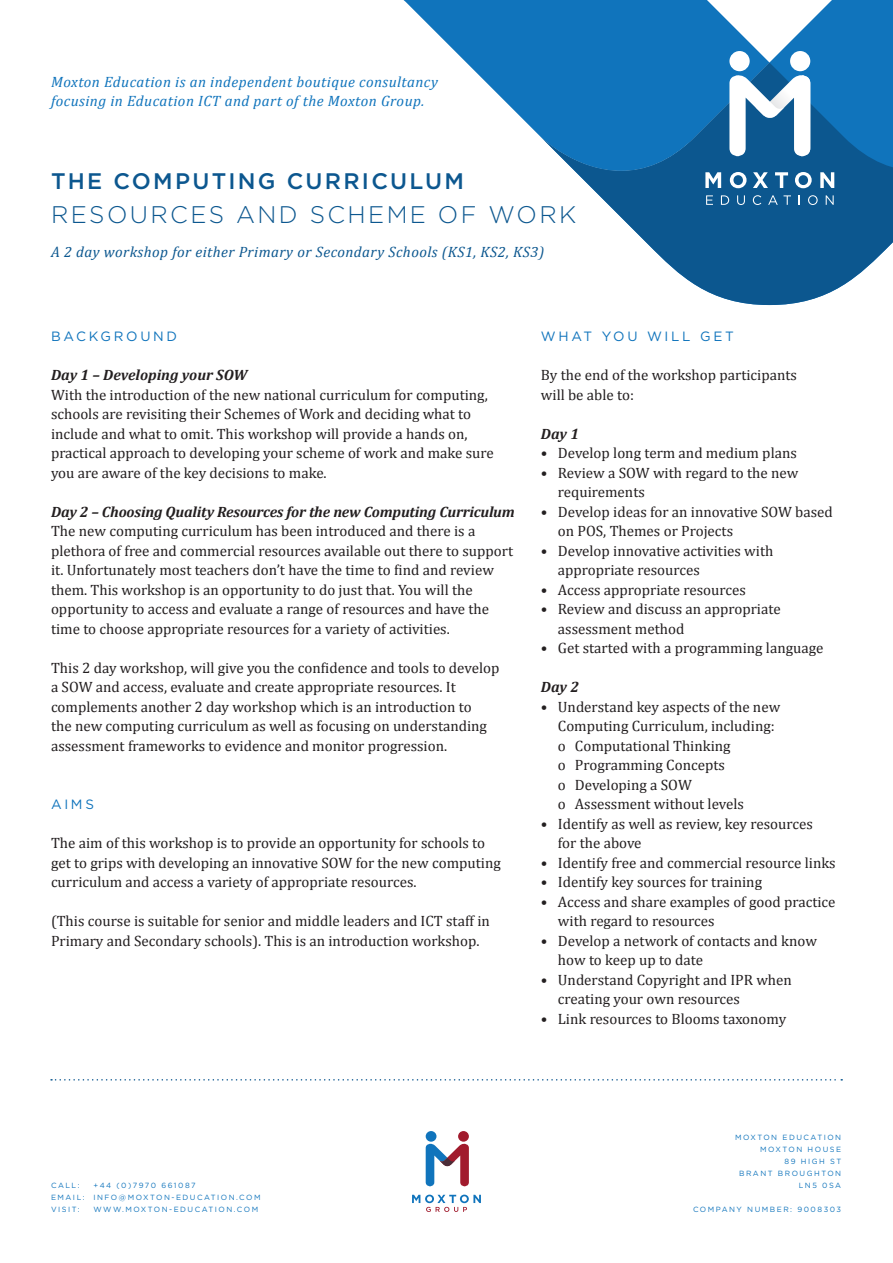
<style>
.page{position:relative;width:893px;height:1263px;background:#fff}
.page>*{position:absolute;margin:0;border:0;box-sizing:border-box;transform-origin:0 0}
.t1{font:300 24px "Gotham";letter-spacing:.1em;color:#0c578f}
.t2{font:500 22.5px "Gotham";letter-spacing:.1em;color:#0c578f}
.t3{font:15px/19.5px "Cambria";color:#231f20}
.t4{font:italic 15px/19.5px "Cambria";letter-spacing:.03em;color:#1074bc}
.t5{font:italic 700 15px "Cambria";letter-spacing:-.01em;color:#231f20}
.t6{font:italic 15px "Cambria";letter-spacing:.03em;color:#0c578f}
.t7{font:13.5px "Gotham";letter-spacing:.2em;color:#1074bc}
.t8{font:7.5px "Gotham";letter-spacing:.2em;color:#1074bc}
</style>
<div class="page">
<svg style="left:769px;top:0;width:124px;height:63px;fill:#1074bc"></svg>
<svg style="left:403px;top:0;width:366px;height:137px;fill:#1074bc"></svg>
<svg style="left:541px;top:63px;width:352px;height:242px"></svg>
<svg style="left:51px;top:1079px;width:791px;height:1px"></svg>
<svg style="left:705px;top:172px;width:16px;height:16px"></svg>
<svg style="left:730px;top:172px;width:16px;height:16px"></svg>
<svg style="left:753px;top:172px;width:15px;height:16px"></svg>
<svg style="left:775px;top:172px;width:13px;height:16px"></svg>
<svg style="left:795px;top:172px;width:17px;height:16px"></svg>
<svg style="left:820px;top:172px;width:14px;height:16px"></svg>
<svg style="left:706px;top:195px;width:7px;height:10px"></svg>
<svg style="left:721px;top:195px;width:8px;height:10px"></svg>
<svg style="left:737px;top:195px;width:8px;height:10px"></svg>
<svg style="left:753px;top:195px;width:8px;height:10px"></svg>
<svg style="left:768px;top:195px;width:23px;height:10px"></svg>
<svg style="left:808px;top:195px;width:10px;height:10px"></svg>
<svg style="left:826px;top:195px;width:8px;height:10px"></svg>
<div style="left:790px;top:51px;width:20px;height:20px;background:#fff;border-radius:50%"></div>
<div style="left:729px;top:51px;width:21px;height:20px;background:#fff;border-radius:50%"></div>
<svg style="left:729px;top:74px;width:81px;height:82px"></svg>
<svg style="left:426px;top:1143px;width:43px;height:43px"></svg>
<div style="left:458px;top:1131px;width:11px;height:11px;background:#a11b2d;border-radius:50%"></div>
<div style="left:426px;top:1131px;width:10px;height:11px;background:#1074bc;border-radius:50%"></div>
<svg style="left:412px;top:1194px;width:69px;height:18px"></svg>
<p class="t4" style="left:51px;top:71px;width:388px">Moxton Education is an independent boutique consultancy focusing in Education ICT and part of the Moxton Group.</p>
<p class="t2" style="left:51px;top:166px;width:414px">THE COMPUTING CURRICULUM</p>
<p class="t1" style="left:51px;top:199px;width:527px">RESOURCES AND SCHEME OF WORK</p>
<p class="t6" style="left:51px;top:241px;width:495px">A 2 day workshop for either Primary or Secondary Schools (KS1, KS2, KS3)</p>
<p class="t7" style="left:51px;top:328px;width:128px">BACKGROUND</p>
<p class="t5" style="left:51px;top:365px;width:198px">Day 1 – Developing your SOW</p>
<p class="t3" style="left:51px;top:385px;width:444px">With the introduction of the new national curriculum for computing, schools are revisiting their Schemes of Work and deciding what to include and what to omit. This workshop will provide a hands on, practical approach to developing your scheme of work and make sure you are aware of the key decisions to make.</p>
<p class="t5" style="left:51px;top:501px;width:465px">Day 2 – Choosing Quality Resources for the new Computing Curriculum</p>
<p class="t3" style="left:51px;top:521px;width:463px">The new computing curriculum has been introduced and there is a plethora of free and commercial resources available out there to support it. Unfortunately most teachers don’t have the time to find and review them. This workshop is an opportunity to do just that. You will the opportunity to access and evaluate a range of resources and have the time to choose appropriate resources for a variety of activities.</p>
<p class="t3" style="left:51px;top:658px;width:450px">This 2 day workshop, will give you the confidence and tools to develop a SOW and access, evaluate and create appropriate resources. It complements another 2 day workshop which is an introduction to<br>the new computing curriculum as well as focusing on understanding assessment frameworks to evidence and monitor progression.</p>
<p class="t7" style="left:51px;top:796px;width:44px">AIMS</p>
<p class="t3" style="left:51px;top:833px;width:451px">The aim of this workshop is to provide an opportunity for schools to get to grips with developing an innovative SOW for the new computing curriculum and access a variety of appropriate resources.</p>
<p class="t3" style="left:51px;top:911px;width:440px">(This course is suitable for senior and middle leaders and ICT staff in</p>
<p class="t3" style="left:51px;top:931px;width:430px">Primary and Secondary schools). This is an introduction workshop.</p>
<p class="t7" style="left:541px;top:328px;width:194px">WHAT YOU WILL GET</p>
<p class="t3" style="left:541px;top:365px;width:258px">By the end of the workshop participants will be able to:</p>
<p class="t5" style="left:541px;top:423px;width:40px">Day 1</p>
<p class="t3" style="left:541px;top:443px;width:257px">• Develop long term and medium plans</p>
<p class="t3" style="left:558px;top:463px;width:242px;text-indent:-17px">• Review a SOW with regard to the new requirements</p>
<p class="t3" style="left:558px;top:502px;width:276px;text-indent:-17px">• Develop ideas for an innovative SOW based on POS, Themes or Projects</p>
<p class="t3" style="left:558px;top:541px;width:217px;text-indent:-17px">• Develop innovative activities with appropriate resources</p>
<p class="t3" style="left:541px;top:580px;width:206px">• Access appropriate resources</p>
<p class="t3" style="left:558px;top:599px;width:224px;text-indent:-17px">• Review and discuss an appropriate assessment method</p>
<p class="t3" style="left:541px;top:638px;width:284px">• Get started with a programming language</p>
<p class="t5" style="left:541px;top:677px;width:40px">Day 2</p>
<p class="t3" style="left:558px;top:697px;width:224px;text-indent:-17px">• Understand key aspects of the new<br>Computing Curriculum, including:</p>
<p class="t3" style="left:558px;top:736px;width:174px">o Computational Thinking</p>
<p class="t3" style="left:558px;top:755px;width:168px">o Programming Concepts</p>
<p class="t3" style="left:558px;top:775px;width:135px">o Developing a SOW</p>
<p class="t3" style="left:558px;top:794px;width:188px">o Assessment without levels</p>
<p class="t3" style="left:558px;top:814px;width:256px;text-indent:-17px">• Identify as well as review, key resources for the above</p>
<p class="t3" style="left:541px;top:853px;width:296px">• Identify free and commercial resource links</p>
<p class="t3" style="left:541px;top:872px;width:223px">• Identify key sources for training</p>
<p class="t3" style="left:558px;top:892px;width:279px;text-indent:-17px">• Access and share examples of good practice with regard to resources</p>
<p class="t3" style="left:558px;top:931px;width:261px;text-indent:-17px">• Develop a network of contacts and know how to keep up to date</p>
<p class="t3" style="left:558px;top:970px;width:235px;text-indent:-17px">• Understand Copyright and IPR when creating your own resources</p>
<p class="t3" style="left:541px;top:1009px;width:247px">• Link resources to Blooms taxonomy</p>
<p class="t8" style="left:51px;top:1180px;width:30px">CALL:</p>
<p class="t8" style="left:94px;top:1180px;width:104px">+44 (0)7970 661087</p>
<p class="t8" style="left:51px;top:1192px;width:211px">EMAIL: INFO@MOXTON-EDUCATION.COM</p>
<p class="t8" style="left:51px;top:1204px;width:30px">VISIT:</p>
<p class="t8" style="left:94px;top:1204px;width:166px">WWW.MOXTON-EDUCATION.COM</p>
<p class="t8" style="left:735px;top:1132px;width:108px">MOXTON EDUCATION</p>
<p class="t8" style="left:760px;top:1144px;width:83px">MOXTON HOUSE</p>
<p class="t8" style="left:785px;top:1156px;width:58px">89 HIGH ST</p>
<p class="t8" style="left:739px;top:1168px;width:104px">BRANT BROUGHTON</p>
<p class="t8" style="left:799px;top:1180px;width:44px">LN5 0SA</p>
<p class="t8" style="left:693px;top:1204px;width:150px">COMPANY NUMBER: 9008303</p>
</div>
